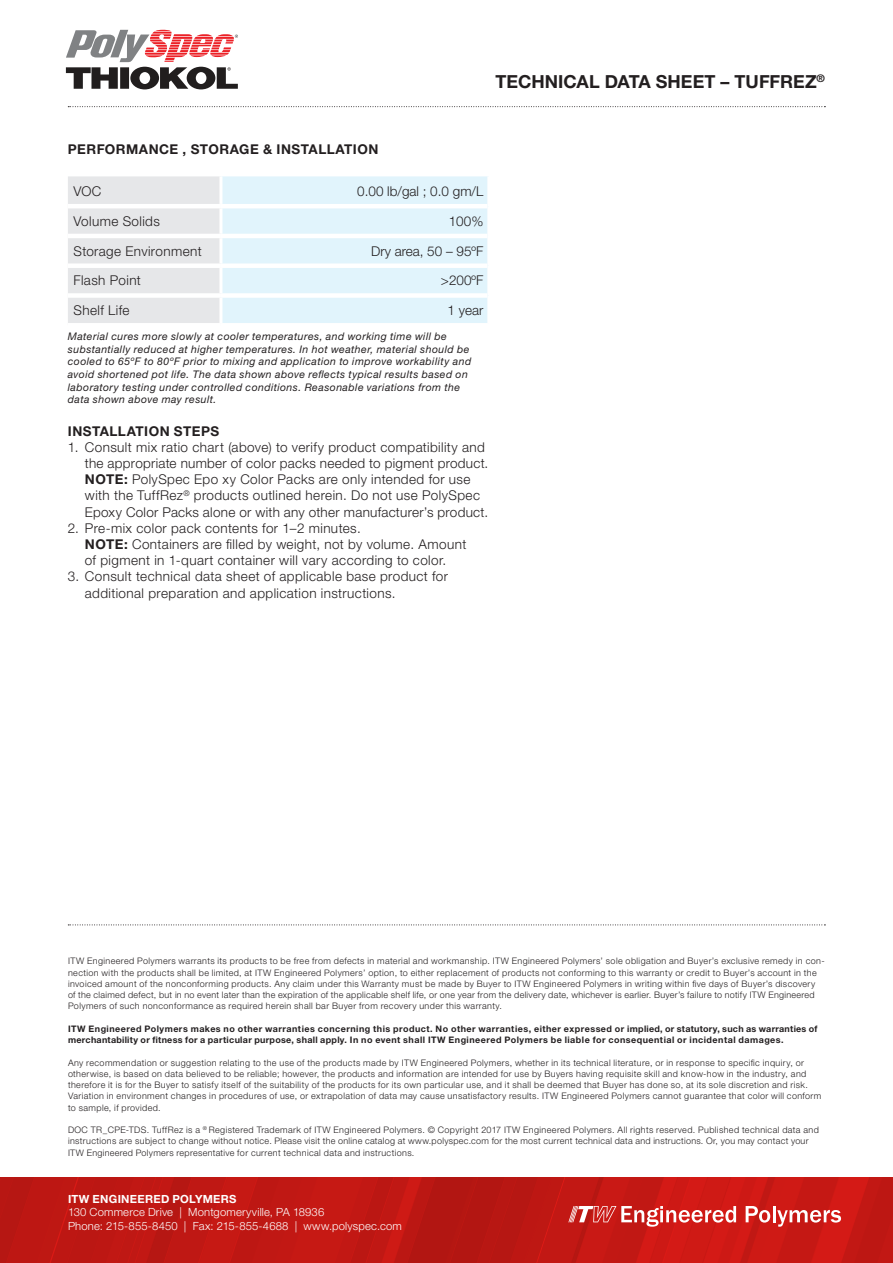
<style>
.page{position:relative;width:893px;height:1263px;background:#fff}
.page>*{position:absolute;margin:0;border:0;box-sizing:border-box;transform-origin:0 0}
.t1{font:700 18px "Helvetica Neue LT Std";color:#231f20}
.t2{font:300 13.5px/16.2px "Helvetica Neue LT Std";letter-spacing:.03em;color:#231f20}
.t3{font:700 13.5px "Helvetica Neue LT Std";letter-spacing:.035em;color:#231f20}
.t4{font:300 13.5px "Helvetica Neue LT Std";color:#231f20}
.t5{font:300 11.25px/13.5px "Helvetica Neue LT Std";letter-spacing:.015em;color:#fff}
.t6{font:300 11.1px "Helvetica Neue LT Std";letter-spacing:.015em;color:#fff}
.t7{font:italic 10.5px/12.6px "Helvetica Neue LT Std";letter-spacing:.04em;color:#231f20}
.t8{font:300 9px/11.2px "Helvetica Neue LT Std";letter-spacing:.045em;color:#231f20}
.t9{font:700 9px/11.2px "Helvetica Neue LT Std";letter-spacing:.05em;color:#231f20}
.s1{font-weight:700}
</style>
<div class="page">
<img style="left:0;top:1178px;width:893px;height:85px">
<svg style="left:568px;top:1206px;width:168px;height:21px"></svg>
<svg style="left:746px;top:1206px;width:95px;height:21px"></svg>
<svg style="left:68px;top:106px;width:757px;height:1px"></svg>
<svg style="left:68px;top:924px;width:757px;height:1px"></svg>
<svg style="left:68px;top:176px;width:419px;height:147px;background:#e3eff4"></svg>
<hr style="left:219px;top:176px;width:3px;height:28px;background:#fff">
<hr style="left:219px;top:208px;width:3px;height:26px;background:#fff">
<hr style="left:219px;top:238px;width:3px;height:25px;background:#fff">
<hr style="left:219px;top:268px;width:3px;height:25px;background:#fff">
<hr style="left:219px;top:298px;width:3px;height:25px;background:#fff">
<hr style="left:68px;top:204px;width:153px;height:4px;background:#fff">
<hr style="left:221px;top:204px;width:266px;height:4px;background:#fff">
<hr style="left:68px;top:234px;width:153px;height:4px;background:#fff">
<hr style="left:221px;top:234px;width:266px;height:4px;background:#fff">
<div style="left:68px;top:263px;width:153px;height:5px;background:#fff"></div>
<div style="left:221px;top:263px;width:266px;height:5px;background:#fff"></div>
<div style="left:68px;top:293px;width:153px;height:5px;background:#fff"></div>
<div style="left:221px;top:293px;width:266px;height:5px;background:#fff"></div>
<svg style="left:66px;top:30px;width:172px;height:59px"></svg>
<p class="t1" style="left:496px;top:70px;width:331px">TECHNICAL DATA SHEET – TUFFREZ<sup>®</sup></p>
<p class="t3" style="left:68px;top:141px;width:312px">PERFORMANCE , STORAGE &amp; INSTALLATION</p>
<p class="t2" style="left:73px;top:183px;width:30px">VOC</p>
<p class="t2" style="left:357px;top:183px;width:128px">0.00 lb/gal ; 0.0 gm/L</p>
<p class="t2" style="left:73px;top:213px;width:88px">Volume Solids</p>
<p class="t2" style="left:449px;top:213px;width:36px">100%</p>
<p class="t2" style="left:73px;top:242px;width:130px">Storage Environment</p>
<p class="t4" style="left:371px;top:243px;width:114px">Dry area, 50 – 95ºF</p>
<p class="t2" style="left:73px;top:272px;width:69px">Flash Point</p>
<p class="t2" style="left:441px;top:272px;width:44px">&gt;200ºF</p>
<p class="t2" style="left:73px;top:302px;width:58px">Shelf Life</p>
<p class="t2" style="left:448px;top:302px;width:37px">1 year</p>
<p class="t7" style="left:68px;top:330px;width:405px">Material cures more slowly at cooler temperatures, and working time will be substantially reduced at higher temperatures. In hot weather, material should be cooled to 65ºF to 80ºF prior to mixing and application to improve workability and avoid shortened pot life. The data shown above reflects typical results based on laboratory testing under controlled conditions. Reasonable variations from the data shown above may result.</p>
<p class="t3" style="left:68px;top:422px;width:153px">INSTALLATION STEPS</p>
<p class="t2" style="left:85px;top:438px;width:405px;text-indent:-17px">1. Consult mix ratio chart (above) to verify product compatibility and the appropriate number of color packs needed to pigment product.<br><span class="s1">NOTE:</span> PolySpec Epo xy Color Packs are only intended for use with the TuffRez<sup>®</sup> products outlined herein. Do not use PolySpec Epoxy Color Packs alone or with any other manufacturer’s product.</p>
<p class="t2" style="left:85px;top:519px;width:383px;text-indent:-17px">2. Pre-mix color pack contents for 1–2 minutes.<br><span class="s1">NOTE:</span> Containers are filled by weight, not by volume. Amount of pigment in 1-quart container will vary according to color.</p>
<p class="t2" style="left:85px;top:568px;width:365px;text-indent:-17px">3. Consult technical data sheet of applicable base product for additional preparation and application instructions.</p>
<p class="t8" style="left:68px;top:955px;width:758px">ITW Engineered Polymers warrants its products to be free from defects in material and workmanship. ITW Engineered Polymers’ sole obligation and Buyer’s exclusive remedy in con&shy;nection with the products shall be limited, at ITW Engineered Polymers’ option, to either replacement of products not conforming to this warranty or credit to Buyer’s account in the invoiced amount of the nonconforming products. Any claim under this Warranty must be made by Buyer to ITW Engineered Polymers in writing within five days of Buyer’s discovery of the claimed defect, but in no event later than the expiration of the applicable shelf life, or one year from the delivery date, whichever is earlier. Buyer’s failure to notify ITW Engineered Polymers of such nonconformance as required herein shall bar Buyer from recovery under this warranty.</p>
<p class="t9" style="left:68px;top:1023px;width:751px">ITW Engineered Polymers makes no other warranties concerning this product. No other warranties, either expressed or implied, or statutory, such as warranties of merchantability or fitness for a particular purpose, shall apply. In no event shall ITW Engineered Polymers be liable for consequential or incidental damages.</p>
<p class="t8" style="left:68px;top:1056px;width:755px">Any recommendation or suggestion relating to the use of the products made by ITW Engineered Polymers, whether in its technical literature, or in response to specific inquiry, or otherwise, is based on data believed to be reliable; however, the products and information are intended for use by Buyers having requisite skill and know-how in the industry, and therefore it is for the Buyer to satisfy itself of the suitability of the products for its own particular use, and it shall be deemed that Buyer has done so, at its sole discretion and risk.<br>Variation in environment changes in procedures of use, or extrapolation of data may cause unsatisfactory results. ITW Engineered Polymers cannot guarantee that color will conform to sample, if provided.</p>
<p class="t8" style="left:68px;top:1124px;width:752px">DOC TR_CPE-TDS. TuffRez is a <sup>®</sup> Registered Trademark of ITW Engineered Polymers. © Copyright 2017 ITW Engineered Polymers. All rights reserved. Published technical data and instructions are subject to change without notice. Please visit the online catalog at www.polyspec.com for the most current technical data and instructions. Or, you may contact your<br>ITW Engineered Polymers representative for current technical data and instructions.</p>
<p class="t5" style="left:68px;top:1192px;width:335px"><span class="s1">ITW ENGINEERED POLYMERS<br></span>130 Commerce Drive | Montgomeryville, PA 18936<br>Phone: 215-855-8450 | Fax: 215-855-4688 | www.polyspec.com</p>
<p class="t6" style="left:65px;top:1222px;width:330px">Bay 150, Shannon Industrial Estate, Shannon, County Clare, Ireland</p>
</div>
